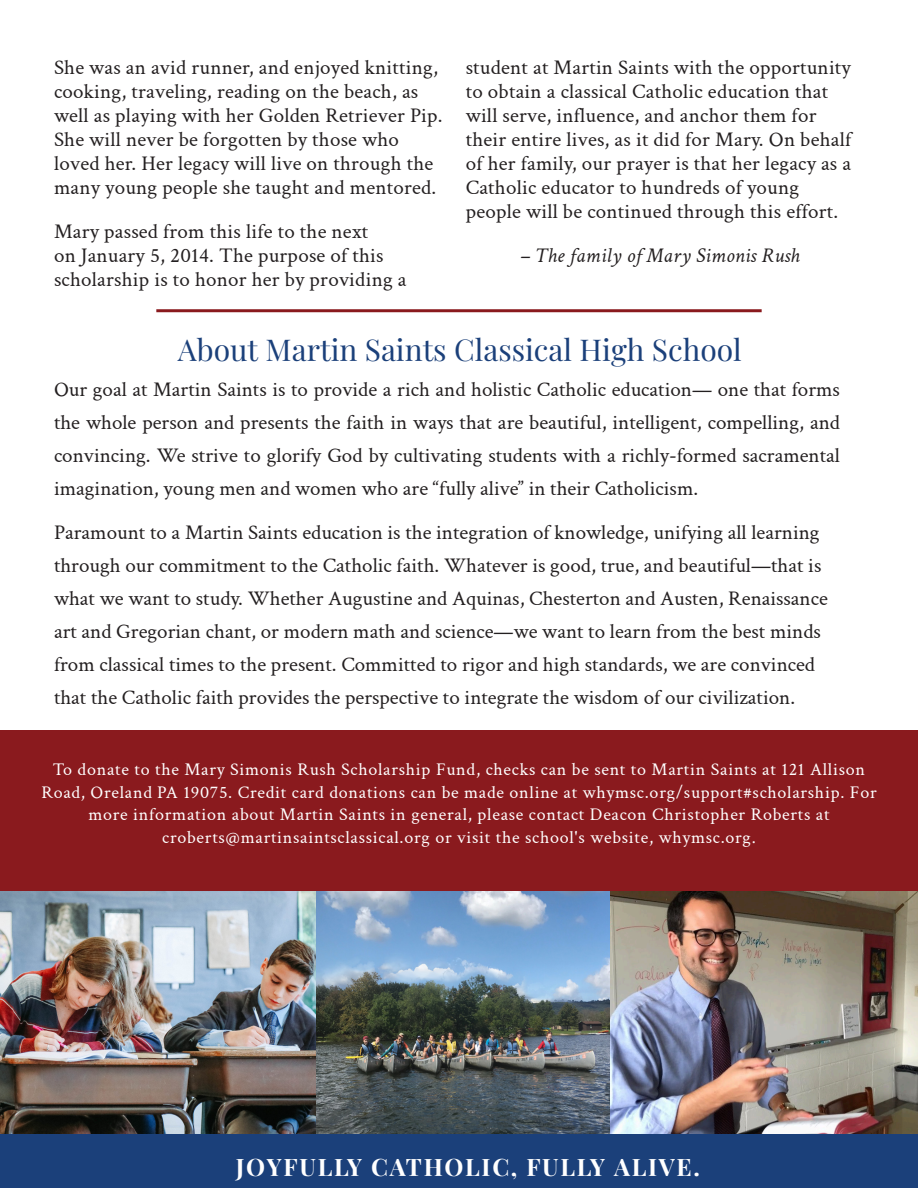
<style>
.page{position:relative;width:918px;height:1188px;background:#fff}
.page>*{position:absolute;margin:0;border:0;box-sizing:border-box;transform-origin:0 0}
.t1{font:30px "Playfair Display";color:#1b407a}
.t2{font:700 24px "Playfair Display";letter-spacing:.07em;color:#fff}
.t3{font:21px/24px "Crimson Text";letter-spacing:.01em;color:#231f20}
.t4{font:italic 21px "Crimson Text";letter-spacing:.01em;color:#231f20}
.t5{font:18px/22.5px "Crimson Text";letter-spacing:.04em;color:#fff;text-align:center}
.s1{font-family:"Minion Pro"}
</style>
<div class="page">
<div style="left:0;top:1134px;width:918px;height:54px;background:#1b407a"></div>
<div style="left:0;top:730px;width:918px;height:161px;background:#8a1a1e"></div>
<img style="left:0;top:891px;width:918px;height:243px">
<hr style="left:156px;top:309px;width:606px;height:3px;background:#8a1a1e">
<p class="t3" style="left:54px;top:54px;width:390px">She was an avid runner, and enjoyed knitting, cooking, traveling, reading on the beach, as well as playing with her Golden Retriever Pip.<br>She will never be forgotten by those who loved her. Her legacy will live on through the many young people she taught and mentored.</p>
<p class="t3" style="left:54px;top:218px;width:354px">Mary passed from this life to the next<br>on January 5, 2014. The purpose of this scholarship is to honor her by providing a</p>
<p class="t3" style="left:466px;top:54px;width:387px">student at Martin Saints with the opportunity to obtain a classical Catholic education that will serve, influence, and anchor them for their entire lives, as it did for Mary. On behalf of her family, our prayer is that her legacy as a Catholic educator to hundreds of young people will be continued through this effort.</p>
<p class="t4" style="left:520px;top:240px;width:282px">– The family of Mary Simonis Rush</p>
<p class="t1" style="left:178px;top:326px;width:565px">About Martin Saints Classical High School</p>
<p class="t3" style="left:54px;top:372px;width:788px;line-height:33px;text-align:justify">Our goal at Martin Saints is to provide a rich and holistic Catholic education— one that forms the whole person and presents the faith in ways that are beautiful, intelligent, compelling, and convincing. We strive to glorify God by cultivating students with a richly-formed sacramental imagination, young men and women who are “fully alive” in their Catholicism.</p>
<p class="t3" style="left:54px;top:515px;width:775px;line-height:33px">Paramount to a Martin Saints education is the integration of knowledge, unifying all learning through our commitment to the Catholic faith. Whatever is good, true, and beautiful—that is what we want to study. Whether Augustine and Aquinas, Chesterton and Austen, Renaissance art and Gregorian chant, or modern math and science—we want to learn from the best minds from classical times to the present. Committed to rigor and high standards, we are convinced that the Catholic faith provides the perspective to integrate the wisdom of our civilization.</p>
<p class="t5" style="left:41px;top:757px;width:837px">To donate to the Mary Simonis Rush Scholarship Fund, checks can be sent to Martin Saints at 121 Allison Road, Oreland PA 19075. Credit card donations can be made online at whymsc.org/support#scholarship. For more information about Martin Saints in general, please contact Deacon Christopher Roberts at croberts@martinsaintsclassical.org or visit the school's website, whymsc.org<span class="s1">.</span></p>
<p class="t2" style="left:236px;top:1149px;width:466px">JOYFULLY CATHOLIC, FULLY ALIVE.</p>
</div>
